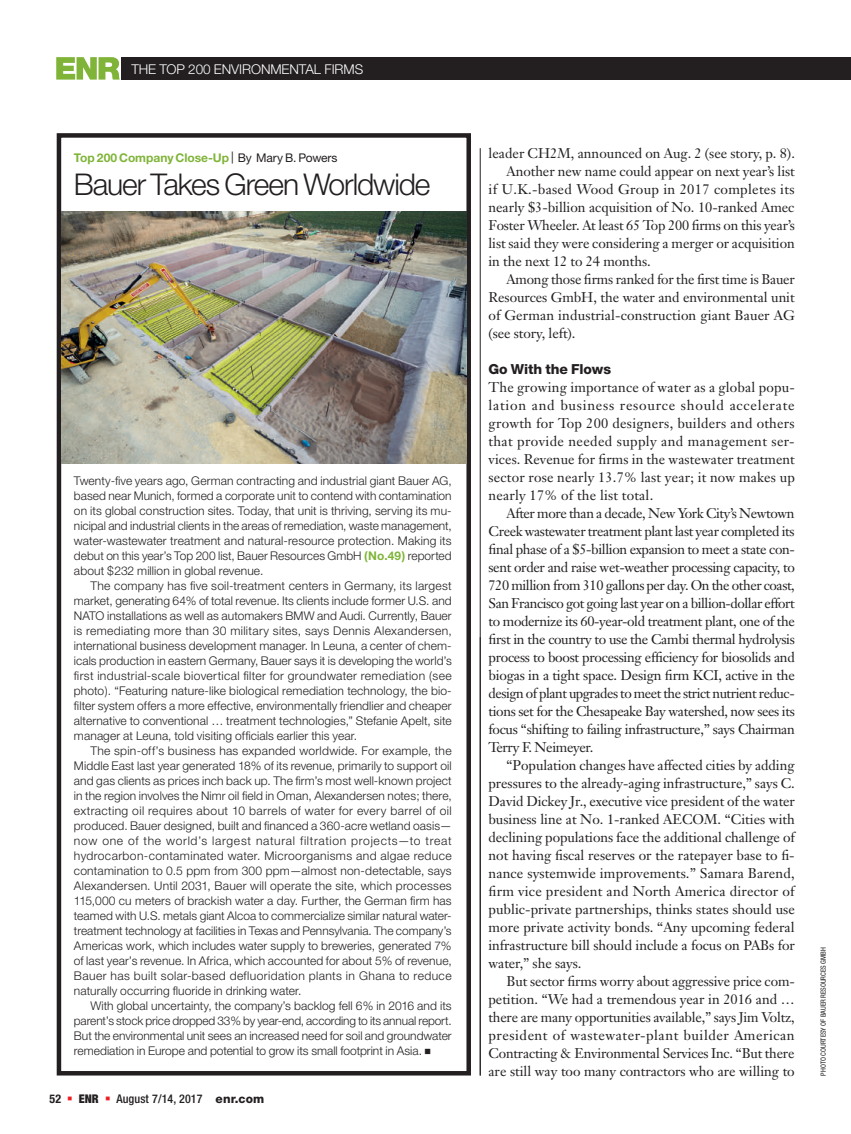
<style>
.page{position:relative;width:851px;height:1134px;background:#fff}
.page>*{position:absolute;margin:0;border:0;box-sizing:border-box;transform-origin:0 0}
.t1{font:300 30px "Helvetica Neue";letter-spacing:-.035em;color:#231f20}
.t2{font:13.8px/18px "Janson Text";letter-spacing:-.005em;color:#231f20;text-align:justify}
.t3{font:13.8px "Janson Text";letter-spacing:.02em;color:#231f20}
.t4{font:800 13.8px "Helvetica Neue";letter-spacing:-.005em;color:#231f20}
.t5{font:300 13.5px "Helvetica Neue";letter-spacing:-.005em;color:#fff}
.t6{font:300 12px/15px "Helvetica Neue";letter-spacing:.005em;color:#231f20;text-align:justify}
.t7{font:700 12px "Helvetica Neue";letter-spacing:-.005em;color:#7fb438}
.t8{font:500 condensed 12px "Helvetica Neue";letter-spacing:.005em;color:#231f20}
.t9{font:900 condensed 12px "Helvetica Neue";color:#231f20}
.t10{font:700 condensed 12px "Helvetica Neue";color:#231f20}
.t11{font:condensed 7.2px "Helvetica Neue";color:#231f20}
.s1{font-weight:400;color:#231f20}
.s2{font-weight:700;color:#7fb438}
.s3{font-family:"Universal Newswith Comm Pi";font-weight:400;font-size:10.5px}
.s4{font-weight:800;font-stretch:normal}
</style>
<div class="page">
<hr style="left:480px;top:148px;width:1px;height:927px;background:#231f20">
<div style="left:57px;top:133px;width:414px;height:942px;border:4px solid #231f20"></div>
<img style="left:61px;top:212px;width:405px;height:252px">
<div style="left:121px;top:57px;width:729px;height:23px;background:#231f20"></div>
<svg style="left:56px;top:57px;width:64px;height:23px"></svg>
<p class="t5" style="left:131px;top:61px;width:233px">THE TOP 200 ENVIRONMENTAL FIRMS</p>
<p class="t7" style="left:74px;top:150px;width:265px">Top 200 Company Close-Up <span class="s1">| By Mary B. Powers</span></p>
<h1 class="t1" style="left:74px;top:166px;width:358px">Bauer Takes Green Worldwide</h1>
<p class="t6" style="left:74px;top:473px;width:379px">Twenty-five years ago, German contracting and industrial giant Bauer AG, based near Munich, formed a corporate unit to contend with contamination on its global construction sites. Today, that unit is thriving, serving its mu&shy;nicipal and industrial clients in the areas of remediation, waste management, water-wastewater treatment and natural-resource protection. Making its debut on this year’s Top 200 list, Bauer Resources GmbH <span class="s2">(No.49)</span> reported about $232 million in global revenue.</p>
<p class="t6" style="left:74px;top:578px;width:379px;text-indent:16px">The company has five soil-treatment centers in Germany, its largest market, generating 64% of total revenue. Its clients include former U.S. and NATO installations as well as automakers BMW and Audi. Currently, Bauer is remediating more than 30 military sites, says Dennis Alexandersen, international business development manager. In Leuna, a center of chem&shy;icals production in eastern Germany, Bauer says it is developing the world’s first industrial-scale biovertical filter for groundwater remediation (see photo). “Featuring nature-like biological remediation technology, the bio&shy;filter system offers a more effective, environmentally friendlier and cheaper alternative to conventional … treatment technologies,” Stefanie Apelt, site manager at Leuna, told visiting officials earlier this year.</p>
<p class="t6" style="left:74px;top:743px;width:379px;text-indent:16px">The spin-off’s business has expanded worldwide. For example, the Middle East last year generated 18% of its revenue, primarily to support oil and gas clients as prices inch back up. The firm’s most well-known project in the region involves the Nimr oil field in Oman, Alexandersen notes; there, extracting oil requires about 10 barrels of water for every barrel of oil produced. Bauer designed, built and financed a 360-acre wetland oasis— now one of the world’s largest natural filtration projects—to treat hydrocarbon-contaminated water. Microorganisms and algae reduce contamination to 0.5 ppm from 300 ppm—almost non-detectable, says Alexandersen. Until 2031, Bauer will operate the site, which processes 115,000 cu meters of brackish water a day. Further, the German firm has teamed with U.S. metals giant Alcoa to commercialize similar natural water&shy;treatment technology at facilities in Texas and Pennsylvania. The company’s Americas work, which includes water supply to breweries, generated 7% of last year’s revenue. In Africa, which accounted for about 5% of revenue, Bauer has built solar-based defluoridation plants in Ghana to reduce naturally occurring fluoride in drinking water.</p>
<p class="t6" style="left:74px;top:998px;width:379px;text-indent:16px">With global uncertainty, the company’s backlog fell 6% in 2016 and its parent’s stock price dropped 33% by year-end, according to its annual report.<br>But the environmental unit sees an increased need for soil and groundwater remediation in Europe and potential to grow its small footprint in Asia. <span class="s3">n</span></p>
<p class="t10" style="left:49px;top:1092px;width:13px">52</p>
<p class="t9" style="left:79px;top:1092px;width:22px">ENR</p>
<p class="t8" style="left:116px;top:1092px;width:149px">August 7/14, 2017 <span class="s4">enr.com</span></p>
<p class="t2" style="left:488px;top:144px;width:308px">leader CH2M, announced on Aug. 2 (see story, p. 8).</p>
<p class="t2" style="left:506px;top:162px;width:290px">Another new name could appear on next year’s list</p>
<p class="t3" style="left:488px;top:180px;width:307px">if U.K.-based Wood Group in 2017 completes its</p>
<p class="t2" style="left:488px;top:198px;width:307px">nearly $3-billion acquisition of No. 10-ranked Amec</p>
<p class="t2" style="left:488px;top:216px;width:308px">Foster Wheeler. At least 65 Top 200 firms on this year’s</p>
<p class="t2" style="left:488px;top:234px;width:308px">list said they were considering a merger or acquisition</p>
<p class="t2" style="left:488px;top:252px;width:164px">in the next 12 to 24 months.</p>
<p class="t2" style="left:506px;top:270px;width:290px">Among those firms ranked for the first time is Bauer</p>
<p class="t2" style="left:488px;top:288px;width:307px">Resources GmbH, the water and environmental unit</p>
<p class="t2" style="left:488px;top:306px;width:308px">of German industrial-construction giant Bauer AG</p>
<p class="t2" style="left:488px;top:324px;width:88px">(see story, left).</p>
<p class="t4" style="left:488px;top:360px;width:124px">Go With the Flows</p>
<p class="t2" style="left:488px;top:378px;width:308px">The growing importance of water as a global popu&shy;lation and business resource should accelerate growth for Top 200 designers, builders and others that provide needed supply and management ser&shy;vices. Revenue for firms in the wastewater treatment sector rose nearly 13.7% last year; it now makes up nearly 17% of the list total.</p>
<p class="t2" style="left:488px;top:504px;width:308px;text-indent:18px">After more than a decade, New York City’s Newtown Creek wastewater treatment plant last year completed its final phase of a $5-billion expansion to meet a state con&shy;sent order and raise wet-weather processing capacity, to 720 million from 310 gallons per day. On the other coast, San Francisco got going last year on a billion-dollar effort to modernize its 60-year-old treatment plant, one of the first in the country to use the Cambi thermal hydrolysis process to boost processing efficiency for biosolids and biogas in a tight space. Design firm KCI, active in the design of plant upgrades to meet the strict nutrient reduc&shy;tions set for the Chesapeake Bay watershed, now sees its focus “shifting to failing infrastructure,” says Chairman Terry F. Neimeyer.</p>
<p class="t2" style="left:488px;top:756px;width:308px;text-indent:18px">“Population changes have affected cities by adding pressures to the already-aging infrastructure,” says C.<br>David Dickey Jr., executive vice president of the water business line at No. 1-ranked AECOM. “Cities with declining populations face the additional challenge of not having fiscal reserves or the ratepayer base to fi&shy;nance systemwide improvements.” Samara Barend, firm vice president and North America director of public-private partnerships, thinks states should use more private activity bonds. “Any upcoming federal infrastructure bill should include a focus on PABs for water,” she says.</p>
<p class="t2" style="left:488px;top:972px;width:308px;text-indent:18px">But sector firms worry about aggressive price com&shy;petition. “We had a tremendous year in 2016 and … there are many opportunities available,” says Jim Voltz, president of wastewater-plant builder American Contracting &amp; Environmental Services Inc. “But there are still way too many contractors who are willing to</p>
<p class="t11" style="left:819px;top:1076px;width:130px;rotate:-90deg">PHOTO COURTESY OF BAUER RESOURCES GMBH</p>
</div>
